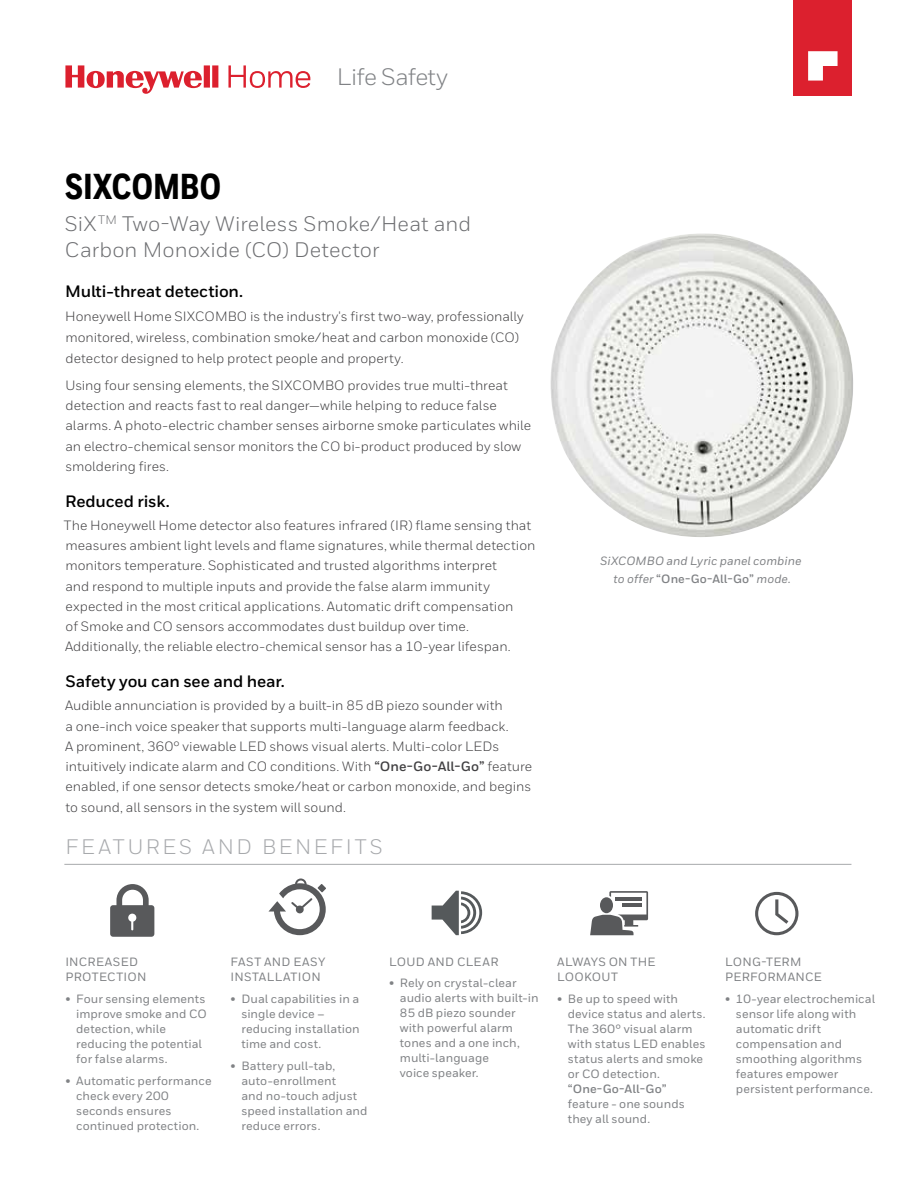
<style>
.page{position:relative;width:918px;height:1188px;background:#fff}
.page>*{position:absolute;margin:0;border:0;box-sizing:border-box;transform-origin:0 0}
.t1{font:800 36px "Honeywell Cond";color:#000}
.t2{font:23.7px "Honeywell Sans";letter-spacing:-.03em;color:#808285}
.t3{font:21px/25.5px "Honeywell Sans";letter-spacing:.005em;color:#6d6e71}
.t4{font:21px "Honeywell Sans";letter-spacing:.13em;color:#a7a9ac}
.t5{font:700 16.5px "Honeywell Sans";letter-spacing:-.01em;color:#000}
.t6{font:13.5px/20.2px "Honeywell Sans";color:#414042}
.t7{font:500 12px/15px "Honeywell Sans";letter-spacing:.005em;color:#808285}
.t8{font:italic 500 12px/18px "Honeywell Sans";letter-spacing:.005em;color:#808285;text-align:center}
.t9{font:500 12px/15.8px "Honeywell Sans";letter-spacing:.025em;color:#808285}
.t10{font:500 12px/15.8px "Honeywell Sans";letter-spacing:.03em;color:#808285}
.t11{font:700 12px "Honeywell Sans";letter-spacing:.01em;color:#808285}
.s1{font-weight:700}
.s2{font-weight:700;font-style:normal}
</style>
<div class="page">
<hr style="left:64px;top:864px;width:787px;height:1px;background:#a7a9ac">
<img style="left:550px;top:233px;width:303px;height:304px">
<svg style="left:110px;top:884px;width:44px;height:53px"></svg>
<svg style="left:268px;top:878px;width:58px;height:57px"></svg>
<svg style="left:432px;top:891px;width:50px;height:44px"></svg>
<svg style="left:590px;top:891px;width:58px;height:44px"></svg>
<hr style="left:615px;top:897px;width:27px;height:4px;background:#58595b">
<hr style="left:623px;top:903px;width:19px;height:4px;background:#58595b">
<svg style="left:755px;top:892px;width:43px;height:43px"></svg>
<svg style="left:65px;top:65px;width:245px;height:29px"></svg>
<div style="left:793px;top:0;width:59px;height:95px;background:#dc202e"></div>
<svg style="left:808px;top:51px;width:30px;height:30px"></svg>
<h2 class="t2" style="left:337px;top:63px;width:113px">Life Safety</h2>
<h1 class="t1" style="left:65px;top:165px;width:157px">SIXCOMBO</h1>
<h3 class="t3" style="left:65px;top:211px;width:408px">SiX<sup>TM</sup> Two-Way Wireless Smoke/Heat and<br>Carbon Monoxide (CO) Detector</h3>
<p class="t5" style="left:65px;top:281px;width:179px">Multi-threat detection.</p>
<p class="t6" style="left:65px;top:306px;width:460px;line-height:21px">Honeywell Home SIXCOMBO is the industry's first two-way, professionally monitored, wireless, combination smoke/heat and carbon monoxide (CO) detector designed to help protect people and property.</p>
<p class="t6" style="left:65px;top:375px;width:467px">Using four sensing elements, the SIXCOMBO provides true multi-threat detection and reacts fast to real danger—while helping to reduce false alarms. A photo-electric chamber senses airborne smoke particulates while an electro-chemical sensor monitors the CO bi-product produced by slow smoldering fires.</p>
<p class="t5" style="left:65px;top:491px;width:106px">Reduced risk.</p>
<p class="t6" style="left:64px;top:515px;width:473px">The Honeywell Home detector also features infrared (IR) flame sensing that measures ambient light levels and flame signatures, while thermal detection monitors temperature. Sophisticated and trusted algorithms interpret<br>and respond to multiple inputs and provide the false alarm immunity expected in the most critical applications. Automatic drift compensation<br>of Smoke and CO sensors accommodates dust buildup over time.<br>Additionally, the reliable electro-chemical sensor has a 10-year lifespan.</p>
<p class="t5" style="left:65px;top:672px;width:221px">Safety you can see and hear.</p>
<p class="t6" style="left:65px;top:695px;width:469px">Audible annunciation is provided by a built-in 85 dB piezo sounder with<br>a one-inch voice speaker that supports multi-language alarm feedback.<br>A prominent, 360° viewable LED shows visual alerts. Multi-color LEDs intuitively indicate alarm and CO conditions. With <span class="s1">“One-Go-All-Go”</span> feature enabled, if one sensor detects smoke/heat or carbon monoxide, and begins to sound, all sensors in the system will sound.</p>
<h3 class="t4" style="left:65px;top:834px;width:319px">FEATURES AND BENEFITS</h3>
<p class="t8" style="left:600px;top:552px;width:203px">SiXCOMBO and Lyric panel combine to offer <span class="s2">“One-Go-All-Go”</span> mode.</p>
<p class="t9" style="left:65px;top:954px;width:83px">INCREASED<br>PROTECTION</p>
<p class="t7" style="left:76px;top:992px;width:132px;text-indent:-11px">• Four sensing elements improve smoke and CO detection, while reducing the potential for false alarms.</p>
<p class="t7" style="left:76px;top:1073px;width:137px;text-indent:-11px">• Automatic performance check every 200 seconds ensures continued protection.</p>
<p class="t10" style="left:231px;top:954px;width:96px">FAST AND EASY<br>INSTALLATION</p>
<p class="t7" style="left:241px;top:992px;width:120px;text-indent:-11px">• Dual capabilities in a single device – reducing installation time and cost.</p>
<p class="t7" style="left:241px;top:1058px;width:128px;text-indent:-11px">• Battery pull-tab, auto-enrollment<br>and no-touch adjust speed installation and reduce errors.</p>
<p class="t9" style="left:389px;top:954px;width:111px">LOUD AND CLEAR</p>
<p class="t7" style="left:400px;top:976px;width:140px;text-indent:-11px">• Rely on crystal-clear audio alerts with built-in<br>85 dB piezo sounder with powerful alarm tones and a one inch, multi-language<br>voice speaker.</p>
<p class="t7" style="left:557px;top:954px;width:100px;line-height:15.8px">ALWAYS ON THE<br>LOOKOUT</p>
<p class="t7" style="left:568px;top:992px;width:139px;text-indent:-11px">• Be up to speed with device status and alerts.<br>The 360° visual alarm with status LED enables status alerts and smoke or CO detection.</p>
<p class="t11" style="left:568px;top:1082px;width:100px">“One-Go-All-Go”</p>
<p class="t7" style="left:568px;top:1097px;width:118px">feature - one sounds they all sound.</p>
<p class="t9" style="left:725px;top:954px;width:98px">LONG-TERM<br>PERFORMANCE</p>
<p class="t7" style="left:736px;top:992px;width:141px;text-indent:-11px">• 10-year electrochemical sensor life along with automatic drift compensation and smoothing algorithms features empower persistent performance.</p>
</div>
